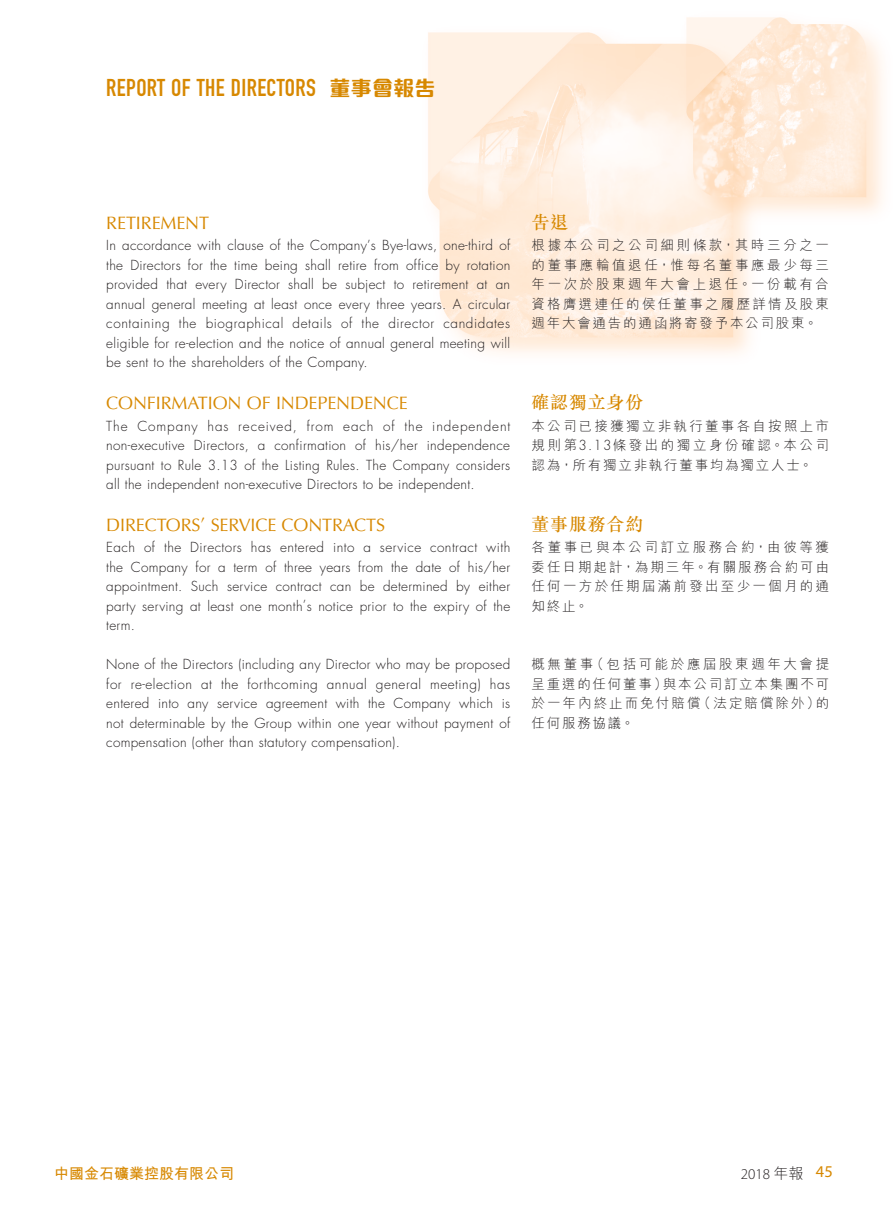
<style>
.page{position:relative;width:893px;height:1212px;background:#fff}
.page>*{position:absolute;margin:0;border:0;box-sizing:border-box;transform-origin:0 0}
.t1{font:24px "DIN Engschrift Std";letter-spacing:.015em;color:#d78800}
.t2{font:18px "Optima LT Std";letter-spacing:-.005em;color:#d78800}
.t3{font:500 18px "M Sung HK";letter-spacing:.045em;color:#d78800}
.t4{font:700 15px "M Hei HK";color:#d78800}
.t5{font:300 15px "Myriad Pro";color:#231f20}
.t6{font:300 13.5px/19.5px "Futura Std";letter-spacing:.02em;color:#231f20;text-align:justify}
.t7{font:300 13.5px/19.5px "M Hei HK";letter-spacing:.15em;color:#231f20;text-align:justify}
.s1{font-family:"M Elle HK";font-weight:800;font-size:21px}
.s2{font-family:"Futura Std"}
.s3{font-family:"M Hei HK"}
.s4{font-weight:400;font-size:16.5px;color:#d78800}
</style>
<div class="page">
<img style="left:428px;top:17px;width:455px;height:337px">
<h1 class="t1" style="left:106px;top:74px;width:331px">REPORT OF THE DIRECTORS <span class="s1">董事會報告</span></h1>
<h2 class="t2" style="left:106px;top:212px;width:104px">RETIREMENT</h2>
<p class="t6" style="left:106px;top:236px;width:405px">In accordance with clause of the Company’s Bye-laws, one-third of the Directors for the time being shall retire from office by rotation provided that every Director shall be subject to retirement at an annual general meeting at least once every three years. A circular containing the biographical details of the director candidates eligible for re-election and the notice of annual general meeting will be sent to the shareholders of the Company.</p>
<h2 class="t2" style="left:106px;top:392px;width:303px">CONFIRMATION OF INDEPENDENCE</h2>
<p class="t6" style="left:106px;top:416px;width:406px">The Company has received, from each of the independent non-executive Directors, a confirmation of his/her independence pursuant to Rule 3.13 of the Listing Rules. The Company considers all the independent non-executive Directors to be independent.</p>
<h2 class="t2" style="left:106px;top:514px;width:280px">DIRECTORS’ SERVICE CONTRACTS</h2>
<p class="t6" style="left:106px;top:538px;width:405px">Each of the Directors has entered into a service contract with the Company for a term of three years from the date of his/her appointment. Such service contract can be determined by either party serving at least one month’s notice prior to the expiry of the term.</p>
<p class="t6" style="left:106px;top:655px;width:405px">None of the Directors (including any Director who may be proposed for re-election at the forthcoming annual general meeting) has entered into any service agreement with the Company which is not determinable by the Group within one year without payment of compensation (other than statutory compensation).</p>
<h2 class="t3" style="left:531px;top:210px;width:38px">告退</h2>
<p class="t7" style="left:531px;top:235px;width:299px">根據本公司之公司細則條款，其時三分之一的董事應輪值退任，惟每名董事應最少每三年一次於股東週年大會上退任。一份載有合資格膺選連任的侯任董事之履歷詳情及股東週年大會通告的通函將寄發予本公司股東。</p>
<h2 class="t3" style="left:531px;top:390px;width:113px">確認獨立身份</h2>
<p class="t7" style="left:531px;top:416px;width:299px">本公司已接獲獨立非執行董事各自按照上市規則第<span class="s2">3.13</span>條發出的獨立身份確認。本公司認為，所有獨立非執行董事均為獨立人士。</p>
<h2 class="t3" style="left:531px;top:512px;width:113px">董事服務合約</h2>
<p class="t7" style="left:531px;top:537px;width:299px">各董事已與本公司訂立服務合約，由彼等獲委任日期起計，為期三年。有關服務合約可由任何一方於任期屆滿前發出至少一個月的通知終止。</p>
<p class="t7" style="left:531px;top:654px;width:299px">概無董事（包括可能於應屆股東週年大會提呈重選的任何董事）與本公司訂立本集團不可於一年內終止而免付賠償（法定賠償除外）的任何服務協議。</p>
<p class="t4" style="left:54px;top:1162px;width:181px">中國金石礦業控股有限公司</p>
<p class="t5" style="left:741px;top:1164px;width:94px">2018 <span class="s3">年報</span> <span class="s4">45</span></p>
</div>
